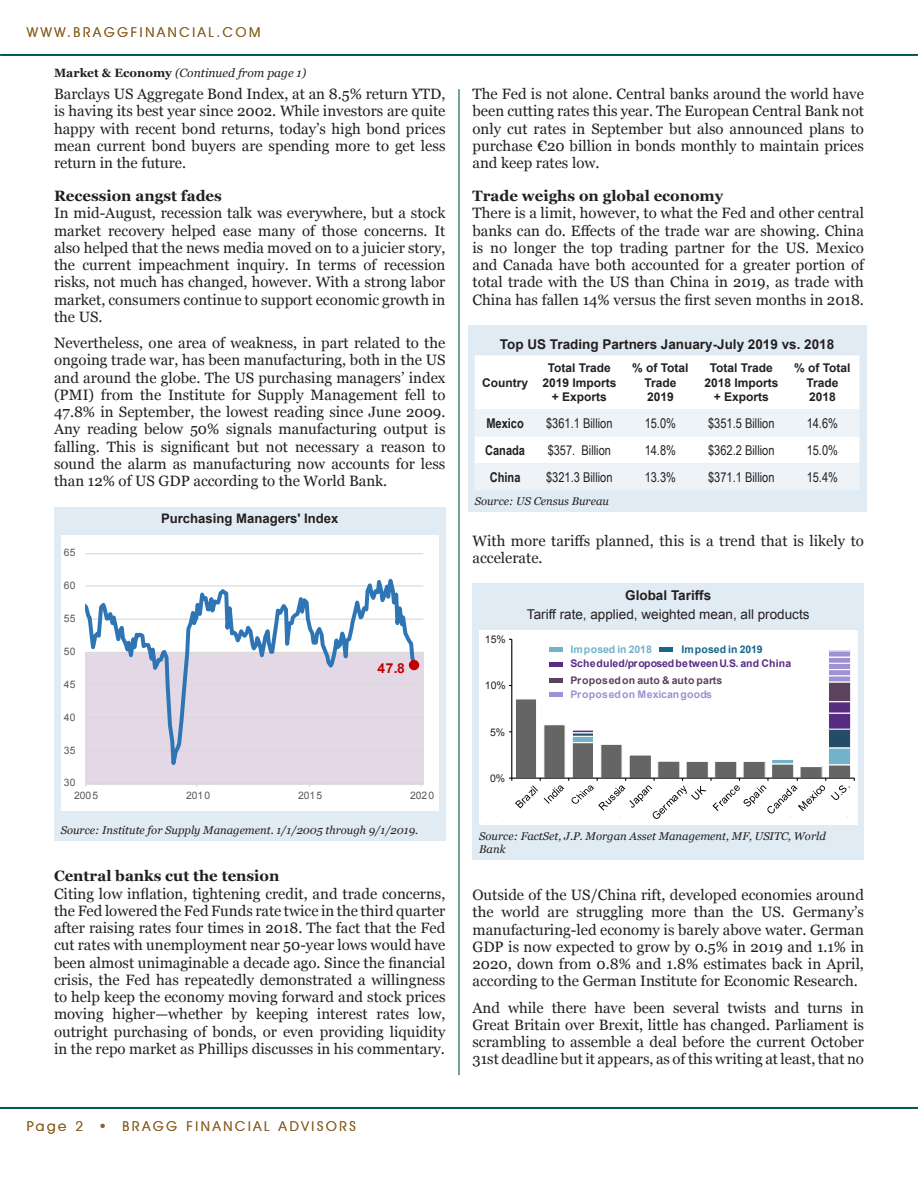
<style>
.page{position:relative;width:918px;height:1188px;background:#fff}
.page>*{position:absolute;margin:0;border:0;box-sizing:border-box;transform-origin:0 0}
.t1{font:15px/17.2px "Georgia";color:#231f20;text-align:justify}
.t2{font:700 15px "Georgia";color:#231f20}
.t3{font:700 13.8px "Arial";color:#c00000}
.t4{font:13.5px "Arial Narrow";color:#231f20}
.t5{font:700 13.5px "Arial";color:#231f20}
.t6{font:13.5px "Avant Garde IT Cby BT";letter-spacing:.2em;color:#8a6225}
.t7{font:13.5px "Arial";color:#231f20}
.t8{font:700 13.5px "Arial Narrow";color:#231f20}
.t9{font:700 13.2px "Arial";color:#231f20}
.t10{font:700 12px/14.4px "Arial";color:#231f20;text-align:center}
.t11{font:italic 12px "Georgia";color:#231f20}
.t12{font:italic 11.25px/13.5px "Georgia";color:#231f20}
.t13{font:700 10.5px "Arial";letter-spacing:.005em;color:#582c84}
.t14{font:700 10.5px "Arial";letter-spacing:.025em;color:#5c425c}
.t15{font:700 10.5px "Arial";letter-spacing:.025em;color:#9f92d2}
.t16{font:700 10.5px "Arial";letter-spacing:-.01em;color:#72b2cb}
.t17{font:700 10.5px "Arial";letter-spacing:-.01em;color:#18658e}
.t18{font:10.5px "Arial";color:#231f20}
.t19{font:10.35px "Arial";color:#595959}
.s1{font-weight:700;font-style:normal}
</style>
<div class="page">
<hr style="left:458px;top:89px;width:2px;height:986px;background:#005c4c">
<div style="left:468px;top:325px;width:398px;height:186px;background:#e1ebf3"></div>
<svg style="left:475px;top:355px;width:385px;height:135px"></svg>
<div style="left:54px;top:507px;width:392px;height:334px;background:#e1ebf3"></div>
<div style="left:61px;top:536px;width:378px;height:275px;background:#fff"></div>
<hr style="left:86px;top:751px;width:337px;height:1px;background:#d9d9d9">
<hr style="left:86px;top:717px;width:337px;height:1px;background:#d9d9d9">
<hr style="left:86px;top:684px;width:337px;height:1px;background:#d9d9d9">
<hr style="left:86px;top:652px;width:337px;height:1px;background:#d9d9d9">
<hr style="left:86px;top:619px;width:337px;height:1px;background:#d9d9d9">
<hr style="left:86px;top:585px;width:337px;height:1px;background:#d9d9d9">
<hr style="left:86px;top:553px;width:337px;height:1px;background:#d9d9d9">
<hr style="left:86px;top:783px;width:337px;height:1px;background:#d9d9d9">
<svg style="left:85px;top:578px;width:334px;height:206px"></svg>
<div style="left:409px;top:660px;width:10px;height:10px;background:#c00000;border-radius:50%"></div>
<div style="left:472px;top:583px;width:392px;height:277px;background:#e1ebf3"></div>
<div style="left:480px;top:631px;width:377px;height:193px;background:#fff"></div>
<hr style="left:550px;top:647px;width:13px;height:4px;background:#73b2cb">
<hr style="left:550px;top:662px;width:13px;height:4px;background:#582c83">
<hr style="left:550px;top:678px;width:13px;height:4px;background:#5c425c">
<hr style="left:659px;top:647px;width:13px;height:4px;background:#18668d">
<div style="left:550px;top:692px;width:13px;height:5px;background:#9f92d2"></div>
<div style="left:828px;top:682px;width:23px;height:20px;background:#5c425c"></div>
<div style="left:828px;top:681px;width:23px;height:21px;border:1px solid #fff"></div>
<div style="left:828px;top:676px;width:23px;height:6px;background:#9f92d2"></div>
<div style="left:828px;top:675px;width:23px;height:8px;border:1px solid #fff"></div>
<div style="left:828px;top:670px;width:23px;height:6px;background:#9f92d2"></div>
<div style="left:828px;top:669px;width:23px;height:7px;border:1px solid #fff"></div>
<div style="left:828px;top:663px;width:23px;height:7px;background:#9f92d2"></div>
<div style="left:828px;top:663px;width:23px;height:7px;border:1px solid #fff"></div>
<div style="left:828px;top:657px;width:23px;height:6px;background:#9f92d2"></div>
<div style="left:828px;top:657px;width:23px;height:7px;border:1px solid #fff"></div>
<div style="left:828px;top:651px;width:23px;height:6px;background:#9f92d2"></div>
<div style="left:828px;top:650px;width:23px;height:8px;border:1px solid #fff"></div>
<hr style="left:511px;top:639px;width:1px;height:139px;background:#000">
<svg style="left:509px;top:698px;width:346px;height:121px"></svg>
<hr style="left:0;top:54px;width:918px;height:2px;background:#005c4c">
<hr style="left:0;top:1107px;width:918px;height:2px;background:#005c4c">
<p class="t6" style="left:27px;top:24px;width:235px">WWW.BRAGGFINANCIAL.COM</p>
<p class="t11" style="left:54px;top:65px;width:254px"><span class="s1">Market &amp; Economy</span> (Continued from page 1)</p>
<p class="t1" style="left:54px;top:86px;width:393px">Barclays US Aggregate Bond Index, at an 8.5% return YTD, is having its best year since 2002. While investors are quite happy with recent bond returns, today’s high bond prices mean current bond buyers are spending more to get less return in the future.</p>
<p class="t2" style="left:54px;top:186px;width:169px">Recession angst fades</p>
<p class="t1" style="left:54px;top:205px;width:393px">In mid-August, recession talk was everywhere, but a stock market recovery helped ease many of those concerns. It also helped that the news media moved on to a juicier story, the current impeachment inquiry. In terms of recession risks, not much has changed, however. With a strong labor market, consumers continue to support economic growth in the US.</p>
<p class="t1" style="left:54px;top:335px;width:393px">Nevertheless, one area of weakness, in part related to the ongoing trade war, has been manufacturing, both in the US and around the globe. The US purchasing managers’ index (PMI) from the Institute for Supply Management fell to 47.8% in September, the lowest reading since June 2009.<br>Any reading below 50% signals manufacturing output is falling. This is significant but not necessary a reason to sound the alarm as manufacturing now accounts for less than 12% of US GDP according to the World Bank.</p>
<p class="t19" style="left:64px;top:546px;width:13px">65</p>
<p class="t19" style="left:64px;top:578px;width:13px">60</p>
<p class="t19" style="left:64px;top:611px;width:13px">55</p>
<p class="t19" style="left:64px;top:644px;width:13px">50</p>
<p class="t19" style="left:64px;top:677px;width:13px">45</p>
<p class="t19" style="left:64px;top:710px;width:13px">40</p>
<p class="t19" style="left:64px;top:743px;width:13px">35</p>
<p class="t19" style="left:64px;top:776px;width:13px">30</p>
<p class="t9" style="left:161px;top:509px;width:179px">Purchasing Managers' Index</p>
<p class="t3" style="left:378px;top:658px;width:29px">47.8</p>
<p class="t19" style="left:74px;top:788px;width:26px">2005</p>
<p class="t19" style="left:186px;top:788px;width:26px">2010</p>
<p class="t19" style="left:298px;top:788px;width:26px">2015</p>
<p class="t19" style="left:410px;top:788px;width:26px">2020</p>
<p class="t12" style="left:61px;top:823px;width:359px">Source: Institute for Supply Management. 1/1/2005 through 9/1/2019.</p>
<p class="t2" style="left:54px;top:867px;width:227px">Central banks cut the tension</p>
<p class="t1" style="left:54px;top:885px;width:393px">Citing low inflation, tightening credit, and trade concerns, the Fed lowered the Fed Funds rate twice in the third quarter after raising rates four times in 2018. The fact that the Fed cut rates with unemployment near 50-year lows would have been almost unimaginable a decade ago. Since the financial crisis, the Fed has repeatedly demonstrated a willingness to help keep the economy moving forward and stock prices moving higher—whether by keeping interest rates low, outright purchasing of bonds, or even providing liquidity in the repo market as Phillips discusses in his commentary.</p>
<p class="t6" style="left:27px;top:1118px;width:330px">Page 2 • BRAGG FINANCIAL ADVISORS</p>
<p class="t1" style="left:472px;top:86px;width:393px">The Fed is not alone. Central banks around the world have been cutting rates this year. The European Central Bank not only cut rates in September but also announced plans to purchase €20 billion in bonds monthly to maintain prices and keep rates low.</p>
<p class="t2" style="left:472px;top:186px;width:252px">Trade weighs on global economy</p>
<p class="t1" style="left:472px;top:205px;width:393px">There is a limit, however, to what the Fed and other central banks can do. Effects of the trade war are showing. China is no longer the top trading partner for the US. Mexico and Canada have both accounted for a greater portion of total trade with the US than China in 2019, as trade with China has fallen 14% versus the first seven months in 2018.</p>
<p class="t5" style="left:500px;top:334px;width:336px">Top US Trading Partners January-July 2019 vs. 2018</p>
<p class="t10" style="left:482px;top:375px;width:47px">Country</p>
<p class="t10" style="left:542px;top:361px;width:76px">Total Trade<br>2019 Imports + Exports</p>
<p class="t10" style="left:632px;top:361px;width:58px">% of Total<br>Trade<br>2019</p>
<p class="t10" style="left:704px;top:361px;width:76px">Total Trade<br>2018 Imports + Exports</p>
<p class="t10" style="left:794px;top:361px;width:58px">% of Total<br>Trade<br>2018</p>
<p class="t8" style="left:486px;top:413px;width:39px">Mexico</p>
<p class="t4" style="left:546px;top:413px;width:68px">$361.1 Billion</p>
<p class="t4" style="left:645px;top:413px;width:33px">15.0%</p>
<p class="t4" style="left:708px;top:413px;width:68px">$351.5 Billion</p>
<p class="t4" style="left:807px;top:413px;width:33px">14.6%</p>
<p class="t8" style="left:485px;top:440px;width:41px">Canada</p>
<p class="t4" style="left:548px;top:440px;width:65px">$357. Billion</p>
<p class="t4" style="left:645px;top:440px;width:33px">14.8%</p>
<p class="t4" style="left:708px;top:440px;width:68px">$362.2 Billion</p>
<p class="t4" style="left:807px;top:440px;width:33px">15.0%</p>
<p class="t8" style="left:490px;top:467px;width:32px">China</p>
<p class="t4" style="left:546px;top:467px;width:68px">$321.3 Billion</p>
<p class="t4" style="left:645px;top:467px;width:33px">13.3%</p>
<p class="t4" style="left:708px;top:467px;width:68px">$371.1 Billion</p>
<p class="t4" style="left:807px;top:467px;width:33px">15.4%</p>
<p class="t12" style="left:475px;top:494px;width:136px">Source: US Census Bureau</p>
<p class="t1" style="left:472px;top:533px;width:393px">With more tariffs planned, this is a trend that is likely to accelerate.</p>
<p class="t18" style="left:485px;top:632px;width:22px">15%</p>
<p class="t18" style="left:485px;top:678px;width:22px">10%</p>
<p class="t18" style="left:490px;top:725px;width:17px">5%</p>
<p class="t18" style="left:490px;top:771px;width:17px">0%</p>
<p class="t5" style="left:625px;top:586px;width:88px">Global Tariffs</p>
<p class="t7" style="left:527px;top:605px;width:284px">Tariff rate, applied, weighted mean, all products</p>
<p class="t13" style="left:571px;top:656px;width:222px">Scheduled/proposedbetweenU.S. and China</p>
<p class="t17" style="left:681px;top:642px;width:83px">Imposed in 2019</p>
<p class="t15" style="left:571px;top:687px;width:143px">Proposedon Mexicangoods</p>
<p class="t16" style="left:571px;top:642px;width:83px">Imposed in 2018</p>
<p class="t14" style="left:571px;top:672px;width:153px">Proposedon auto &amp; auto parts</p>
<p class="t12" style="left:479px;top:829px;width:348px">Source: FactSet, J.P. Morgan Asset Management, MF, USITC, World<br>Bank</p>
<p class="t1" style="left:472px;top:887px;width:393px">Outside of the US/China rift, developed economies around the world are struggling more than the US. Germany’s manufacturing-led economy is barely above water. German GDP is now expected to grow by 0.5% in 2019 and 1.1% in 2020, down from 0.8% and 1.8% estimates back in April, according to the German Institute for Economic Research.</p>
<p class="t1" style="left:472px;top:999px;width:393px">And while there have been several twists and turns in Great Britain over Brexit, little has changed. Parliament is scrambling to assemble a deal before the current October 31st deadline but it appears, as of this writing at least, that no</p>
</div>
